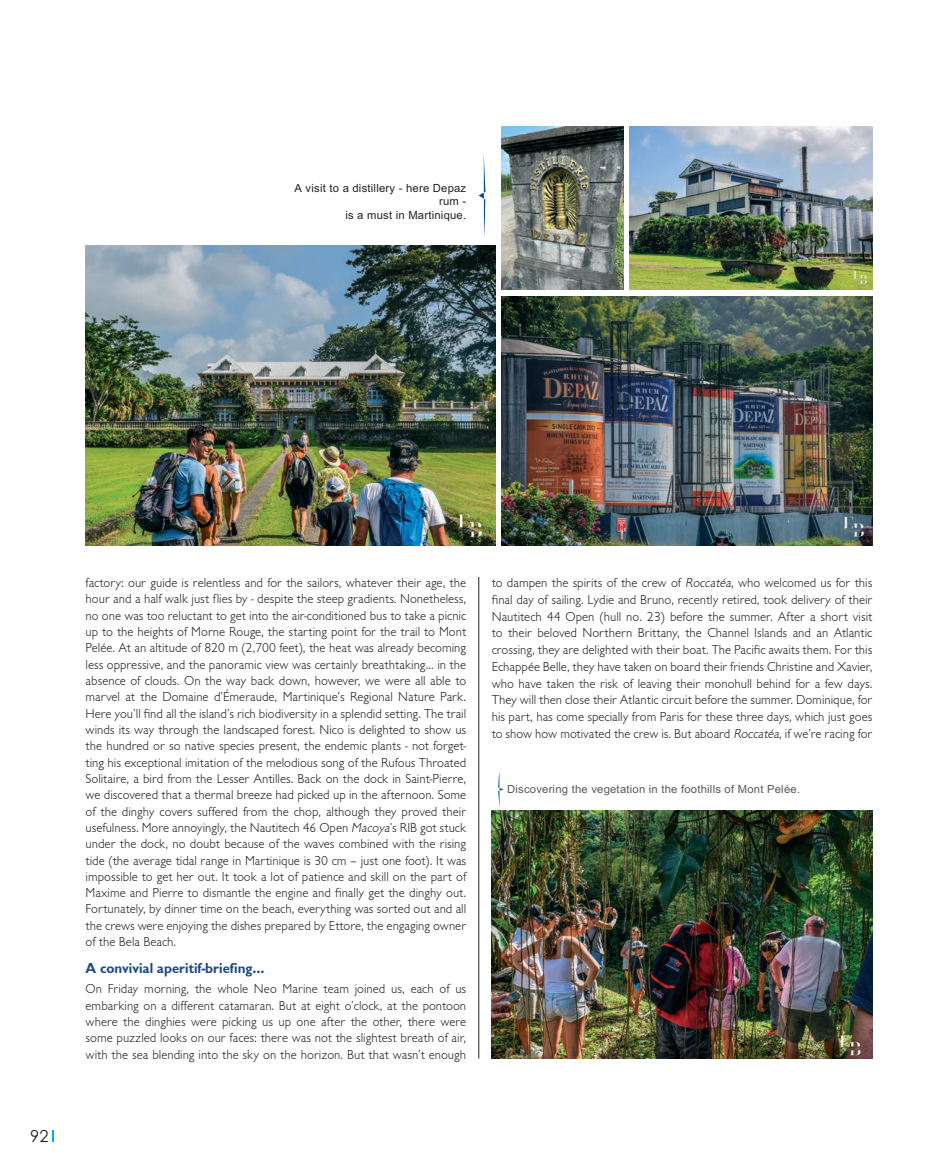
<style>
.page{position:relative;width:931px;height:1169px;background:#fff}
.page>*{position:absolute;margin:0;border:0;box-sizing:border-box;transform-origin:0 0}
.t1{font:16.5px "Century Gothic";color:#231f20}
.t2{font:700 15px "Chantilly";color:#194985}
.t3{font:300 13.5px/16.4px "Chantilly LH";color:#231f20;text-align:justify}
.t4{font:11.25px/13.5px "M Arial";letter-spacing:.02em;color:#231f20;text-align:right}
.t5{font:11.25px "M Arial";letter-spacing:.02em;color:#57585a}
.s1{font-style:italic}
</style>
<div class="page">
<svg style="left:52px;top:1131px;width:2px;height:11px"></svg>
<hr style="left:478px;top:577px;width:1px;height:481px;background:#231f20">
<img style="left:86px;top:245px;width:409px;height:301px">
<img style="left:492px;top:810px;width:380px;height:248px">
<img style="left:501px;top:126px;width:122px;height:164px">
<img style="left:629px;top:126px;width:243px;height:164px">
<img style="left:501px;top:296px;width:371px;height:250px">
<svg style="left:478px;top:155px;width:8px;height:82px"></svg>
<svg style="left:498px;top:771px;width:6px;height:36px"></svg>
<p class="t4" style="left:294px;top:181px;width:173px">A visit to a distillery - here Depaz rum -<br>is a must in Martinique.</p>
<p class="t1" style="left:30px;top:1125px;width:20px">92</p>
<p class="t3" style="left:86px;top:575px;width:382px">factory: our guide is relentless and for the sailors, whatever their age, the hour and a half walk just flies by - despite the steep gradients. Nonetheless, no one was too reluctant to get into the air-conditioned bus to take a picnic up to the heights of Morne Rouge, the starting point for the trail to Mont Pelée. At an altitude of 820 m (2,700 feet), the heat was already becoming less oppressive, and the panoramic view was certainly breathtaking... in the absence of clouds. On the way back down, however, we were all able to marvel at the Domaine d’Émeraude, Martinique’s Regional Nature Park.<br>Here you’ll find all the island’s rich biodiversity in a splendid setting. The trail winds its way through the landscaped forest. Nico is delighted to show us the hundred or so native species present, the endemic plants - not forget&shy;ting his exceptional imitation of the melodious song of the Rufous Throated Solitaire, a bird from the Lesser Antilles. Back on the dock in Saint-Pierre, we discovered that a thermal breeze had picked up in the afternoon. Some of the dinghy covers suffered from the chop, although they proved their usefulness. More annoyingly, the Nautitech 46 Open <span class="s1">Macoya</span>’s RIB got stuck under the dock, no doubt because of the waves combined with the rising tide (the average tidal range in Martinique is 30 cm – just one foot). It was impossible to get her out. It took a lot of patience and skill on the part of Maxime and Pierre to dismantle the engine and finally get the dinghy out.<br>Fortunately, by dinner time on the beach, everything was sorted out and all the crews were enjoying the dishes prepared by Ettore, the engaging owner of the Bela Beach.</p>
<p class="t2" style="left:86px;top:959px;width:181px">A convivial aperitif-briefing...</p>
<p class="t3" style="left:86px;top:981px;width:382px">On Friday morning, the whole Neo Marine team joined us, each of us embarking on a different catamaran. But at eight o’clock, at the pontoon where the dinghies were picking us up one after the other, there were some puzzled looks on our faces: there was not the slightest breath of air, with the sea blending into the sky on the horizon. But that wasn’t enough</p>
<p class="t3" style="left:492px;top:574px;width:382px;line-height:16.8px">to dampen the spirits of the crew of <span class="s1">Roccatéa</span>, who welcomed us for this final day of sailing. Lydie and Bruno, recently retired, took delivery of their Nautitech 44 Open (hull no. 23) before the summer. After a short visit to their beloved Northern Brittany, the Channel Islands and an Atlantic crossing, they are delighted with their boat. The Pacific awaits them. For this Echappée Belle, they have taken on board their friends Christine and Xavier, who have taken the risk of leaving their monohull behind for a few days.<br>They will then close their Atlantic circuit before the summer. Dominique, for his part, has come specially from Paris for these three days, which just goes to show how motivated the crew is. But aboard <span class="s1">Roccatéa</span>, if we’re racing for</p>
<p class="t5" style="left:507px;top:782px;width:294px">Discovering the vegetation in the foothills of Mont Pelée.</p>
</div>
